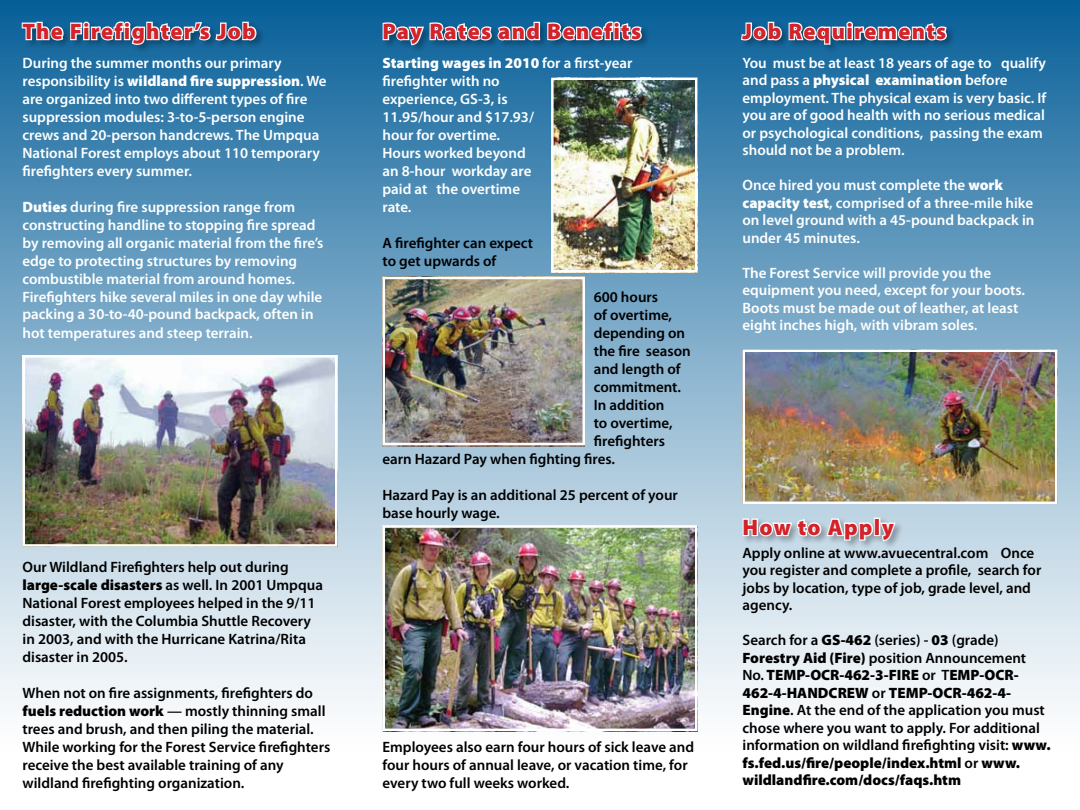
<style>
.page{position:relative;width:1080px;height:810px;background:#fff}
.page>*{position:absolute;margin:0;border:0;box-sizing:border-box;transform-origin:0 0}
.t1{font:900 22.5px "Myriad Pro";letter-spacing:.06em;color:#d2232a}
.t2{font:600 15px/18px "Myriad Pro";color:#000}
.t3{font:600 15px/18px "Myriad Pro";color:#fff}
.s1{font-weight:900}
</style>
<div class="page">
<div style="left:0;top:0;width:1080px;height:750px;background:linear-gradient(to bottom,#0c629a,#fff)"></div>
<div style="left:20px;top:20px;width:246px;height:34px;background:#000;opacity:.3"></div>
<svg style="left:20px;top:0;width:238px;height:73px;background:#3479a7"></svg>
<div style="left:381px;top:20px;width:270px;height:34px;background:#186a9f"></div>
<svg style="left:381px;top:0;width:262px;height:47px"></svg>
<div style="left:739px;top:20px;width:216px;height:34px;background:#000;opacity:.3"></div>
<svg style="left:740px;top:0;width:208px;height:94px;background:#3279a8"></svg>
<img style="left:25px;top:358px;width:310px;height:186px">
<div style="left:22px;top:355px;width:316px;height:192px;border:2px solid #fff"></div>
<img style="left:385px;top:528px;width:310px;height:200px">
<div style="left:382px;top:525px;width:316px;height:206px;border:2px solid #fff"></div>
<img style="left:554px;top:81px;width:141px;height:188px">
<div style="left:551px;top:78px;width:147px;height:194px;border:2px solid #fff"></div>
<img style="left:382px;top:280px;width:203px;height:166px">
<div style="left:382px;top:277px;width:203px;height:168px;border:2px solid #fff"></div>
<img style="left:745px;top:353px;width:310px;height:148px">
<div style="left:742px;top:350px;width:316px;height:154px;border:2px solid #fff"></div>
<div style="left:741px;top:516px;width:164px;height:34px;background:#000;opacity:.3"></div>
<svg style="left:741px;top:482px;width:156px;height:99px;background:#c2cccc"></svg>
<h1 class="t1" style="left:22px;top:16px;width:235px">The Firefighter’s Job</h1>
<h1 class="t1" style="left:382px;top:16px;width:260px">Pay Rates and Benefits</h1>
<h1 class="t1" style="left:742px;top:16px;width:205px">Job Requirements</h1>
<p class="t3" style="left:22px;top:53px;width:306px">During the summer months our primary responsibility is <span class="s1">wildland fire suppression</span>. We are organized into two different types of fire suppression modules: 3-to-5-person engine crews and 20-person handcrews. The Umpqua National Forest employs about 110 temporary firefighters every summer.</p>
<p class="t3" style="left:22px;top:197px;width:303px"><span class="s1">Duties</span> during fire suppression range from constructing handline to stopping fire spread by removing all organic material from the fire’s edge to protecting structures by removing combustible material from around homes.<br>Firefighters hike several miles in one day while packing a 30-to-40-pound backpack, often in hot temperatures and steep terrain.</p>
<p class="t3" style="left:382px;top:53px;width:251px"><span class="s1">Starting wages in 2010</span> for a first-year firefighter with no<br>experience, GS-3, is<br>11.95/hour and $17.93/<br>hour for overtime.<br>Hours worked beyond<br>an 8-hour workday are<br>paid at the overtime<br>rate.</p>
<p class="t2" style="left:382px;top:233px;width:152px">A firefighter can expect to get upwards of</p>
<p class="t2" style="left:594px;top:287px;width:66px">600 hours</p>
<p class="t2" style="left:594px;top:305px;width:80px">of overtime,</p>
<p class="t2" style="left:594px;top:323px;width:93px">depending on</p>
<p class="t2" style="left:594px;top:341px;width:99px">the fire season</p>
<p class="t2" style="left:594px;top:359px;width:88px">and length of</p>
<p class="t2" style="left:594px;top:377px;width:89px">commitment.</p>
<p class="t2" style="left:594px;top:395px;width:72px">In addition</p>
<p class="t2" style="left:594px;top:413px;width:80px">to overtime,</p>
<p class="t2" style="left:594px;top:431px;width:73px">firefighters</p>
<p class="t2" style="left:382px;top:449px;width:234px">earn Hazard Pay when fighting fires.</p>
<p class="t2" style="left:382px;top:485px;width:297px">Hazard Pay is an additional 25 percent of your base hourly wage.</p>
<p class="t3" style="left:742px;top:53px;width:305px;line-height:17.5px">You must be at least 18 years of age to qualify and pass a <span class="s1">physical examination</span> before employment. The physical exam is very basic. If you are of good health with no serious medical or psychological conditions, passing the exam should not be a problem.</p>
<p class="t3" style="left:742px;top:176px;width:293px;line-height:17.5px">Once hired you must complete the <span class="s1">work capacity test</span>, comprised of a three-mile hike on level ground with a 45-pound backpack in under 45 minutes.</p>
<p class="t3" style="left:742px;top:263px;width:284px;line-height:17.5px">The Forest Service will provide you the equipment you need, except for your boots.<br>Boots must be made out of leather, at least eight inches high, with vibram soles.</p>
<h1 class="t1" style="left:742px;top:512px;width:153px">How to Apply</h1>
<p class="t2" style="left:22px;top:557px;width:302px">Our Wildland Firefighters help out during <span class="s1">large-scale disasters</span> as well. In 2001 Umpqua National Forest employees helped in the 9/11 disaster, with the Columbia Shuttle Recovery in 2003, and with the Hurricane Katrina/Rita disaster in 2005.</p>
<p class="t2" style="left:22px;top:683px;width:309px">When not on fire assignments, firefighters do <span class="s1">fuels reduction work</span> — mostly thinning small trees and brush, and then piling the material.<br>While working for the Forest Service firefighters receive the best available training of any wildland firefighting organization.</p>
<p class="t2" style="left:382px;top:737px;width:313px">Employees also earn four hours of sick leave and four hours of annual leave, or vacation time, for every two full weeks worked.</p>
<p class="t2" style="left:742px;top:543px;width:300px;line-height:17.5px">Apply online at www.avuecentral.com Once you register and complete a profile, search for jobs by location, type of job, grade level, and agency.</p>
<p class="t2" style="left:742px;top:631px;width:310px;line-height:17.5px">Search for a <span class="s1">GS-462</span> (series) - <span class="s1">03</span> (grade)<br><span class="s1">Forestry Aid (Fire)</span> position Announcement No. <span class="s1">TEMP-OCR-462-3-FIRE</span> or T<span class="s1">EMP-OCR-462-4-HANDCREW</span> or <span class="s1">TEMP-OCR-462-4- Engine</span>. At the end of the application you must chose where you want to apply. For additional information on wildland firefighting visit: <span class="s1">www. fs.fed.us/fire/people/index.html</span> or <span class="s1">www. wildlandfire.com/docs/faqs.htm</span></p>
</div>
